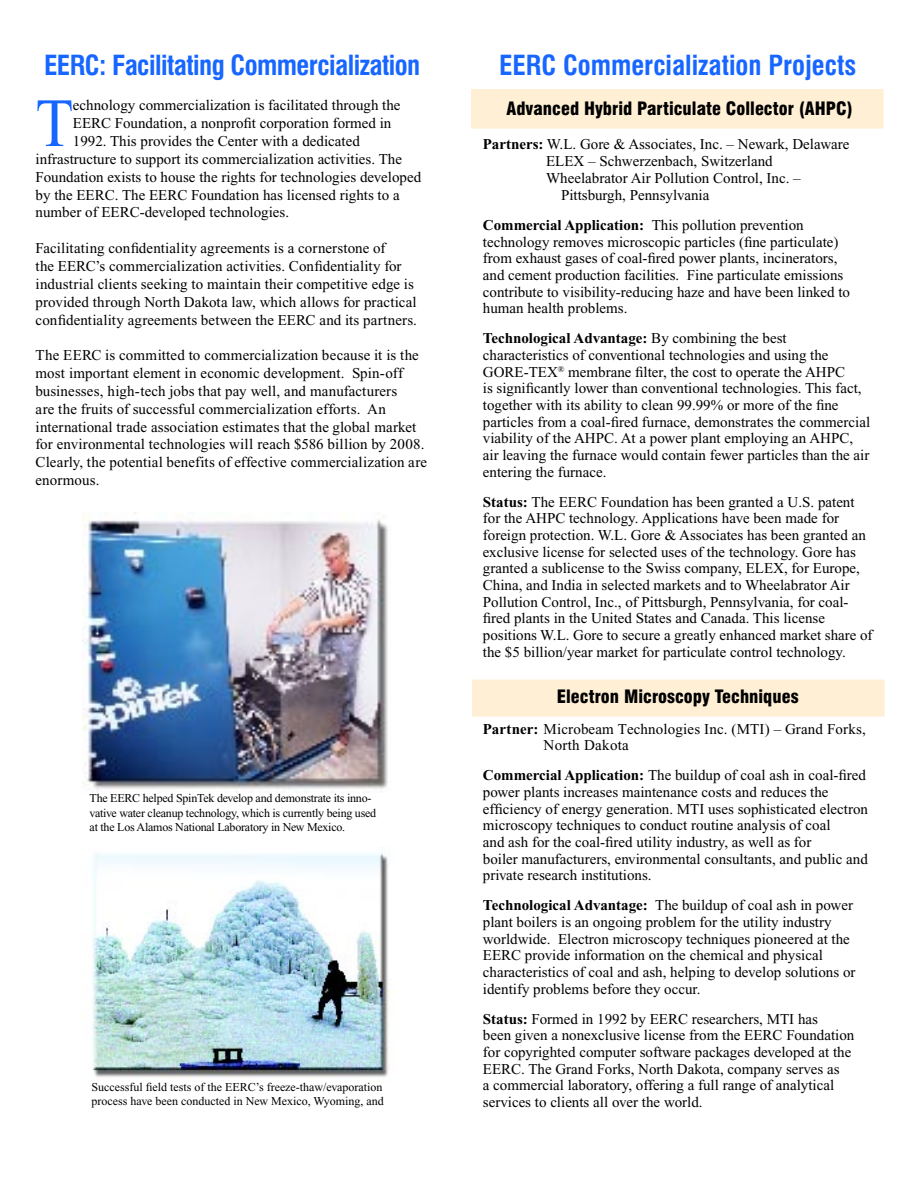
<style>
.page{position:relative;width:918px;height:1188px;background:#fff}
.page>*{position:absolute;margin:0;border:0;box-sizing:border-box;transform-origin:0 0}
.t1{font:69px "Times New Roman";color:#1766ff;scale:.9 1}
.t2{font:700 condensed 27px "Swiss 721 BT";letter-spacing:-.02em;color:#1766ff}
.t3{font:700 condensed 27px "Swiss 721 BT";color:#1766ff}
.t4{font:900 condensed 18px "Swiss 721 BT";color:#000}
.t5{font:15px/16.6px "Times New Roman";color:#000}
.t6{font:12px/14.4px "Times New Roman";letter-spacing:-.02em;color:#000}
.t7{font:12px/14.4px "Times New Roman";color:#000}
.s1{font-weight:700}
</style>
<div class="page">
<div style="left:473px;top:680px;width:411px;height:36px;background:#fff0d5"></div>
<div style="left:472px;top:680px;width:413px;height:37px;border:2px solid #fff0d5"></div>
<div style="left:472px;top:90px;width:411px;height:38px;background:#fff0d5"></div>
<div style="left:471px;top:89px;width:413px;height:40px;border:2px solid #fff0d5"></div>
<img style="left:83px;top:512px;width:305px;height:280px">
<img style="left:92px;top:853px;width:303px;height:226px">
<p class="t2" style="left:44px;top:49px;width:378px">EERC: Facilitating Commercialization</p>
<p class="t1" style="left:36px;top:82px;width:44px">T</p>
<p class="t5" style="left:73px;top:97px;width:329px">echnology commercialization is facilitated through the</p>
<p class="t5" style="left:73px;top:115px;width:320px">EERC Foundation, a nonprofit corporation formed in</p>
<p class="t5" style="left:73px;top:133px;width:288px">1992. This provides the Center with a dedicated</p>
<p class="t5" style="left:36px;top:150px;width:368px">infrastructure to support its commercialization activities. The</p>
<p class="t5" style="left:36px;top:168px;width:387px">Foundation exists to house the rights for technologies developed</p>
<p class="t5" style="left:36px;top:186px;width:366px">by the EERC. The EERC Foundation has licensed rights to a</p>
<p class="t5" style="left:36px;top:204px;width:255px">number of EERC-developed technologies.</p>
<p class="t5" style="left:36px;top:239px;width:383px;line-height:17.9px">Facilitating confidentiality agreements is a cornerstone of<br>the EERC’s commercialization activities. Confidentiality for industrial clients seeking to maintain their competitive edge is provided through North Dakota law, which allows for practical confidentiality agreements between the EERC and its partners.</p>
<p class="t5" style="left:36px;top:346px;width:393px;line-height:17.9px">The EERC is committed to commercialization because it is the most important element in economic development. Spin-off businesses, high-tech jobs that pay well, and manufacturers<br>are the fruits of successful commercialization efforts. An international trade association estimates that the global market for environmental technologies will reach $586 billion by 2008.<br>Clearly, the potential benefits of effective commercialization are enormous.</p>
<p class="t6" style="left:90px;top:791px;width:288px">The EERC helped SpinTek develop and demonstrate its inno&shy;vative water cleanup technology, which is currently being used at the Los Alamos National Laboratory in New Mexico.</p>
<p class="t7" style="left:91px;top:1079px;width:294px">Successful field tests of the EERC’s freeze-thaw/evaporation process have been conducted in New Mexico, Wyoming, and</p>
<p class="t3" style="left:499px;top:49px;width:358px">EERC Commercialization Projects</p>
<p class="t4" style="left:506px;top:97px;width:348px">Advanced Hybrid Particulate Collector (AHPC)</p>
<p class="t5" style="left:483px;top:136px;width:368px"><span class="s1">Partners:</span> W.L. Gore &amp; Associates, Inc. – Newark, Delaware</p>
<p class="t5" style="left:546px;top:153px;width:228px">ELEX – Schwerzenbach, Switzerland</p>
<p class="t5" style="left:546px;top:170px;width:256px">Wheelabrator Air Pollution Control, Inc. –</p>
<p class="t5" style="left:561px;top:186px;width:150px">Pittsburgh, Pennsylvania</p>
<p class="t5" style="left:483px;top:216px;width:369px"><span class="s1">Commercial Application:</span> This pollution prevention technology removes microscopic particles (fine particulate) from exhaust gases of coal-fired power plants, incinerators, and cement production facilities. Fine particulate emissions contribute to visibility-reducing haze and have been linked to human health problems.</p>
<p class="t5" style="left:483px;top:330px;width:389px"><span class="s1">Technological Advantage:</span> By combining the best characteristics of conventional technologies and using the GORE-TEX<sup>®</sup> membrane filter, the cost to operate the AHPC<br>is significantly lower than conventional technologies. This fact, together with its ability to clean 99.99% or more of the fine particles from a coal-fired furnace, demonstrates the commercial viability of the AHPC. At a power plant employing an AHPC, air leaving the furnace would contain fewer particles than the air entering the furnace.</p>
<p class="t5" style="left:483px;top:493px;width:391px"><span class="s1">Status:</span> The EERC Foundation has been granted a U.S. patent for the AHPC technology. Applications have been made for foreign protection. W.L. Gore &amp; Associates has been granted an exclusive license for selected uses of the technology. Gore has granted a sublicense to the Swiss company, ELEX, for Europe, China, and India in selected markets and to Wheelabrator Air Pollution Control, Inc., of Pittsburgh, Pennsylvania, for coal&shy;fired plants in the United States and Canada. This license positions W.L. Gore to secure a greatly enhanced market share of the $5 billion/year market for particulate control technology.</p>
<p class="t4" style="left:557px;top:686px;width:243px">Electron Microscopy Techniques</p>
<p class="t5" style="left:544px;top:720px;width:324px;text-indent:-61px"><span class="s1">Partner:</span> Microbeam Technologies Inc. (MTI) – Grand Forks,<br>North Dakota</p>
<p class="t5" style="left:483px;top:767px;width:387px"><span class="s1">Commercial Application:</span> The buildup of coal ash in coal-fired power plants increases maintenance costs and reduces the efficiency of energy generation. MTI uses sophisticated electron microscopy techniques to conduct routine analysis of coal<br>and ash for the coal-fired utility industry, as well as for<br>boiler manufacturers, environmental consultants, and public and private research institutions.</p>
<p class="t5" style="left:483px;top:897px;width:374px"><span class="s1">Technological Advantage:</span> The buildup of coal ash in power plant boilers is an ongoing problem for the utility industry worldwide. Electron microscopy techniques pioneered at the EERC provide information on the chemical and physical characteristics of coal and ash, helping to develop solutions or identify problems before they occur.</p>
<p class="t5" style="left:483px;top:1010px;width:373px"><span class="s1">Status:</span> Formed in 1992 by EERC researchers, MTI has<br>been given a nonexclusive license from the EERC Foundation for copyrighted computer software packages developed at the EERC. The Grand Forks, North Dakota, company serves as<br>a commercial laboratory, offering a full range of analytical services to clients all over the world.</p>
</div>
